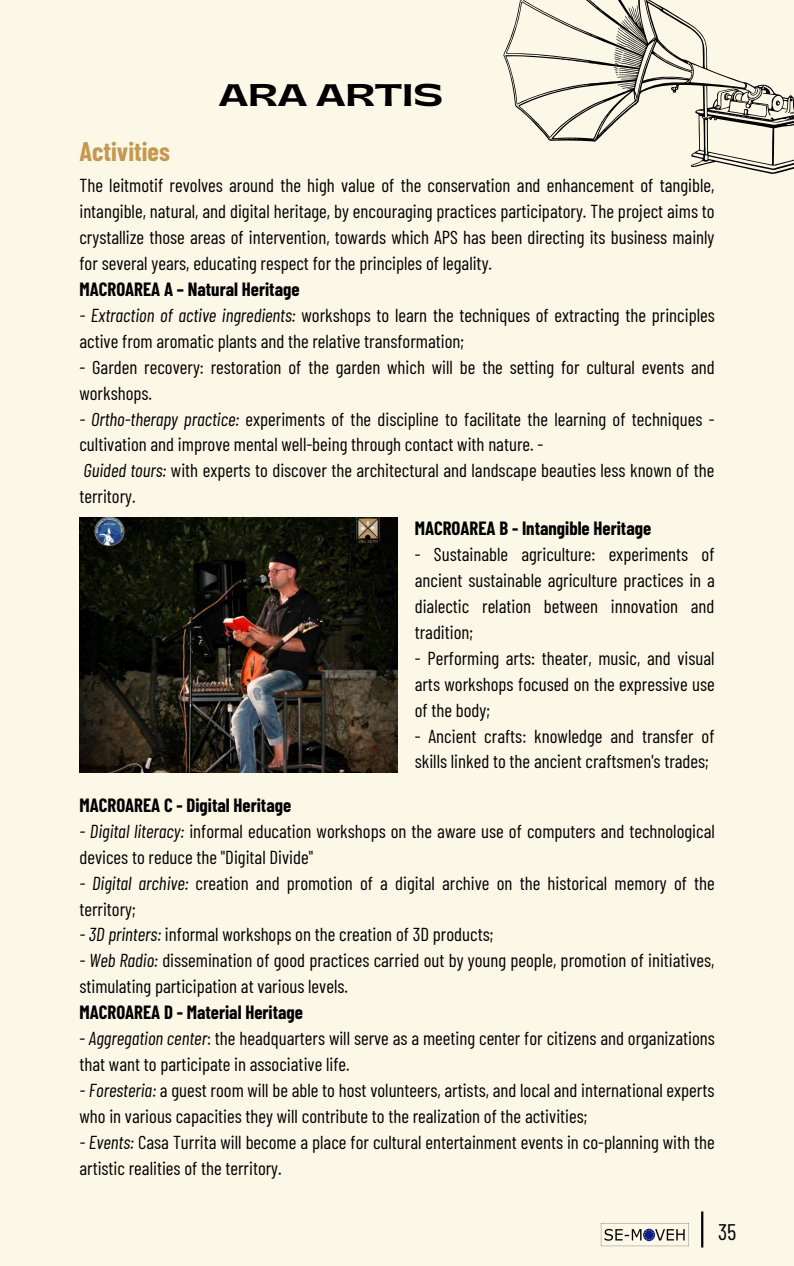
<style>
.page{position:relative;width:794px;height:1266px;background:#fff}
.page>*{position:absolute;margin:0;border:0;box-sizing:border-box;transform-origin:0 0}
.t1{font:800 29.25px "Gatwick";color:#000}
.t2{font:700 26.25px "Barlow Condensed";color:#c69853}
.t3{font:22.5px "Barlow Condensed";color:#000}
.t4{font:18.75px/25.9px "Barlow Condensed";color:#000}
.t5{font:700 18.75px "Barlow Condensed";color:#000}
.s1{font-style:italic}
</style>
<div class="page">
<div style="left:0;top:0;width:793px;height:1266px;background:#fcf8e8"></div>
<svg style="left:503px;top:0;width:290px;height:174px"></svg>
<img style="left:79px;top:517px;width:318px;height:255px">
<img style="left:600px;top:1223px;width:89px;height:23px">
<hr style="left:700px;top:1211px;width:3px;height:36px;background:#000">
<h2 class="t2" style="left:79px;top:135px;width:92px">Activities</h2>
<h1 class="t1" style="left:219px;top:81px;width:226px">ARA ARTIS</h1>
<p class="t4" style="left:79px;top:172px;width:636px;text-align:justify">The leitmotif revolves around the high value of the conservation and enhancement of tangible, intangible, natural, and digital heritage, by encouraging practices participatory. The project aims to crystallize those areas of intervention, towards which APS has been directing its business mainly for several years, educating respect for the principles of legality.</p>
<p class="t5" style="left:79px;top:277px;width:221px">MACROAREA A – Natural Heritage</p>
<p class="t4" style="left:79px;top:301px;width:636px"><span class="s1">- Extraction of active ingredients:</span> workshops to learn the techniques of extracting the principles active from aromatic plants and the relative transformation;</p>
<p class="t4" style="left:79px;top:353px;width:636px">- Garden recovery: restoration of the garden which will be the setting for cultural events and workshops.</p>
<p class="t4" style="left:79px;top:405px;width:636px"><span class="s1">- Ortho-therapy practice:</span> experiments of the discipline to facilitate the learning of techniques - cultivation and improve mental well-being through contact with nature. -<br><span class="s1">Guided tours:</span> with experts to discover the architectural and landscape beauties less known of the territory.</p>
<p class="t5" style="left:414px;top:516px;width:238px">MACROAREA B - Intangible Heritage</p>
<p class="t4" style="left:414px;top:541px;width:301px;text-align:justify">- Sustainable agriculture: experiments of ancient sustainable agriculture practices in a dialectic relation between innovation and tradition;</p>
<p class="t4" style="left:414px;top:644px;width:301px;text-align:justify">- Performing arts: theater, music, and visual arts workshops focused on the expressive use of the body;</p>
<p class="t4" style="left:414px;top:722px;width:301px">- Ancient crafts: knowledge and transfer of skills linked to the ancient craftsmen's trades;</p>
<p class="t5" style="left:79px;top:793px;width:213px">MACROAREA C - Digital Heritage</p>
<p class="t4" style="left:79px;top:817px;width:636px"><span class="s1">- Digital literacy:</span> informal education workshops on the aware use of computers and technological devices to reduce the "Digital Divide"</p>
<p class="t4" style="left:79px;top:869px;width:636px"><span class="s1">- Digital archive:</span> creation and promotion of a digital archive on the historical memory of the territory;</p>
<p class="t4" style="left:79px;top:921px;width:415px"><span class="s1">- 3D printers:</span> informal workshops on the creation of 3D products;</p>
<p class="t4" style="left:79px;top:947px;width:636px"><span class="s1">- Web Radio:</span> dissemination of good practices carried out by young people, promotion of initiatives, stimulating participation at various levels.</p>
<p class="t5" style="left:79px;top:1000px;width:225px">MACROAREA D - Material Heritage</p>
<p class="t4" style="left:79px;top:1024px;width:636px">- <span class="s1">Aggregation center</span>: the headquarters will serve as a meeting center for citizens and organizations that want to participate in associative life.</p>
<p class="t4" style="left:79px;top:1076px;width:636px"><span class="s1">- Foresteria:</span> a guest room will be able to host volunteers, artists, and local and international experts who in various capacities they will contribute to the realization of the activities;</p>
<p class="t4" style="left:79px;top:1128px;width:636px"><span class="s1">- Events:</span> Casa Turrita will become a place for cultural entertainment events in co-planning with the artistic realities of the territory.</p>
<p class="t3" style="left:717px;top:1218px;width:20px">35</p>
</div>
